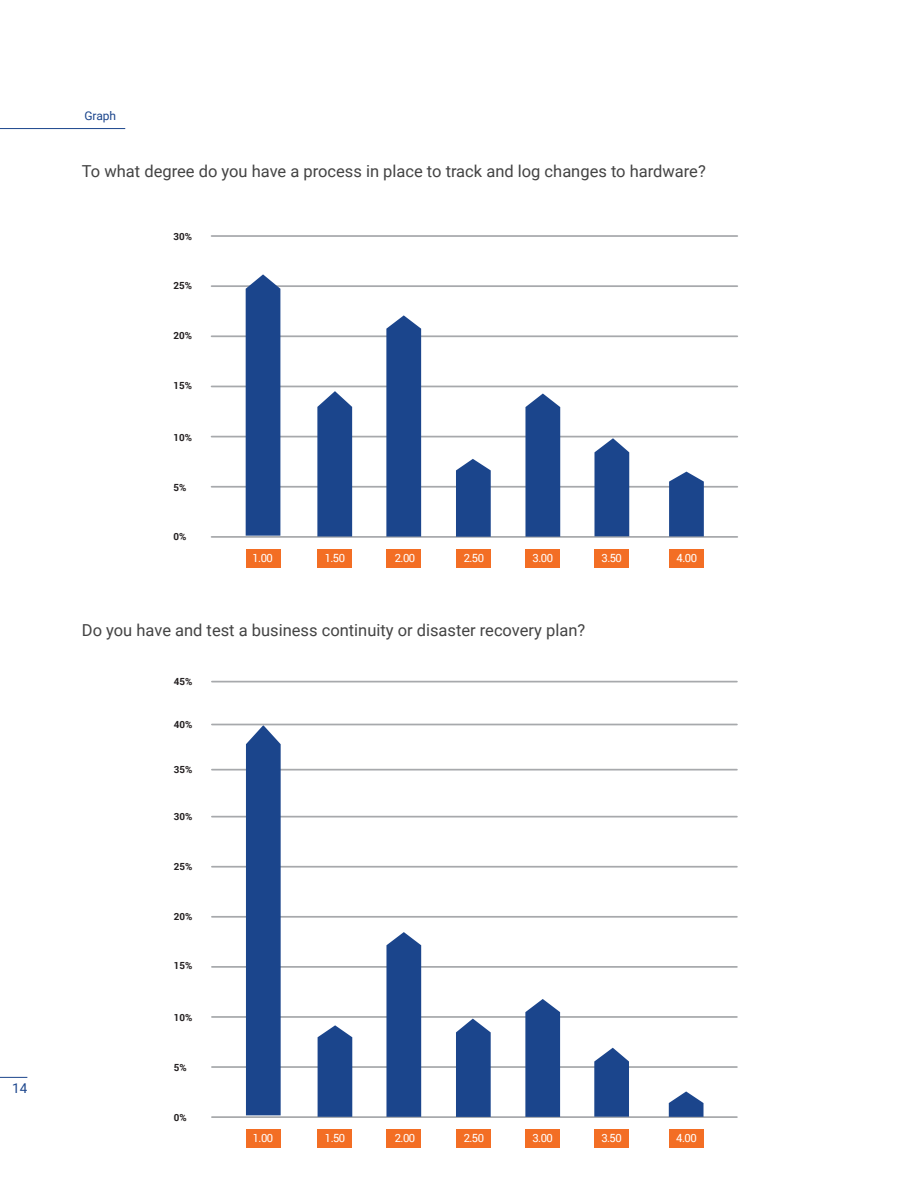
<style>
.page{position:relative;width:918px;height:1188px;background:#fff}
.page>*{position:absolute;margin:0;border:0;box-sizing:border-box;transform-origin:0 0}
.t1{font:16.5px "Roboto";color:#434343}
.t2{font:13.5px "Roboto";color:#1b458c}
.t3{font:12px "Roboto";color:#1b458c}
.t4{font:11.25px "Roboto";letter-spacing:-.05em;color:#fff}
.t5{font:700 9.9px "Roboto";color:#231f20}
</style>
<div class="page">
<hr style="left:212px;top:536px;width:525px;height:2px;background:#a7a9ac">
<hr style="left:212px;top:486px;width:525px;height:2px;background:#a7a9ac">
<hr style="left:212px;top:436px;width:525px;height:1px;background:#a7a9ac">
<hr style="left:212px;top:386px;width:525px;height:1px;background:#a7a9ac">
<hr style="left:212px;top:235px;width:525px;height:2px;background:#a7a9ac">
<hr style="left:212px;top:335px;width:525px;height:2px;background:#a7a9ac">
<hr style="left:212px;top:285px;width:525px;height:2px;background:#a7a9ac">
<div style="left:525px;top:549px;width:35px;height:18px;background:#f36e24"></div>
<div style="left:317px;top:549px;width:35px;height:18px;background:#f36e24"></div>
<div style="left:246px;top:549px;width:35px;height:18px;background:#f36e24"></div>
<div style="left:386px;top:549px;width:35px;height:18px;background:#f36e24"></div>
<div style="left:456px;top:549px;width:35px;height:18px;background:#f36e24"></div>
<div style="left:594px;top:549px;width:35px;height:18px;background:#f36e24"></div>
<svg style="left:456px;top:459px;width:35px;height:78px;background:#2d5495"></svg>
<div style="left:386px;top:315px;width:35px;height:222px;background:#1b458c"></div>
<svg style="left:317px;top:391px;width:35px;height:146px;background:#2a5193"></svg>
<div style="left:246px;top:274px;width:34px;height:262px;background:#1b458c"></div>
<svg style="left:525px;top:394px;width:35px;height:143px;background:#284f92"></svg>
<svg style="left:594px;top:438px;width:35px;height:98px;background:#2e5595"></svg>
<div style="left:669px;top:549px;width:35px;height:18px;background:#f36e24"></div>
<svg style="left:669px;top:472px;width:35px;height:64px;background:#2c5394"></svg>
<hr style="left:212px;top:1116px;width:525px;height:2px;background:#a7a9ac">
<hr style="left:212px;top:1066px;width:525px;height:2px;background:#a7a9ac">
<hr style="left:212px;top:1016px;width:525px;height:2px;background:#a7a9ac">
<hr style="left:212px;top:966px;width:525px;height:2px;background:#a7a9ac">
<hr style="left:212px;top:816px;width:525px;height:2px;background:#a7a9ac">
<hr style="left:212px;top:916px;width:525px;height:2px;background:#a7a9ac">
<hr style="left:212px;top:866px;width:525px;height:2px;background:#a7a9ac">
<div style="left:525px;top:1129px;width:35px;height:19px;background:#f36e24"></div>
<div style="left:318px;top:1129px;width:34px;height:19px;background:#f36e24"></div>
<div style="left:246px;top:1129px;width:35px;height:19px;background:#f36e24"></div>
<div style="left:386px;top:1129px;width:35px;height:19px;background:#f36e24"></div>
<div style="left:456px;top:1129px;width:35px;height:19px;background:#f36e24"></div>
<div style="left:594px;top:1129px;width:35px;height:19px;background:#f36e24"></div>
<hr style="left:212px;top:769px;width:525px;height:2px;background:#a7a9ac">
<svg style="left:456px;top:1019px;width:35px;height:98px;background:#2c5294"></svg>
<svg style="left:386px;top:932px;width:35px;height:185px;background:#264e91"></svg>
<svg style="left:318px;top:1025px;width:34px;height:92px;background:#2a5193"></svg>
<div style="left:246px;top:725px;width:35px;height:390px;background:#1b458c"></div>
<svg style="left:525px;top:999px;width:35px;height:118px;background:#2a5193"></svg>
<svg style="left:594px;top:1048px;width:35px;height:69px;background:#335898"></svg>
<div style="left:669px;top:1129px;width:35px;height:19px;background:#f36e24"></div>
<svg style="left:669px;top:1091px;width:35px;height:26px"></svg>
<hr style="left:212px;top:724px;width:525px;height:1px;background:#a7a9ac">
<hr style="left:212px;top:681px;width:525px;height:1px;background:#a7a9ac">
<hr style="left:0;top:128px;width:125px;height:1px;background:#1b458c">
<svg style="left:0;top:1077px;width:27px;height:1px"></svg>
<p class="t2" style="left:12px;top:1078px;width:17px">14</p>
<p class="t3" style="left:84px;top:108px;width:33px">Graph</p>
<p class="t1" style="left:82px;top:160px;width:625px">To what degree do you have a process in place to track and log changes to hardware?</p>
<p class="t5" style="left:173px;top:229px;width:20px">30%</p>
<p class="t5" style="left:173px;top:279px;width:20px">25%</p>
<p class="t5" style="left:173px;top:329px;width:20px">20%</p>
<p class="t5" style="left:173px;top:378px;width:20px">15%</p>
<p class="t5" style="left:173px;top:430px;width:20px">10%</p>
<p class="t5" style="left:173px;top:480px;width:14px">5%</p>
<p class="t5" style="left:173px;top:530px;width:14px">0%</p>
<p class="t4" style="left:253px;top:550px;width:22px">1.00</p>
<p class="t4" style="left:325px;top:550px;width:22px">1.50</p>
<p class="t4" style="left:395px;top:550px;width:22px">2.00</p>
<p class="t4" style="left:464px;top:550px;width:22px">2.50</p>
<p class="t4" style="left:533px;top:550px;width:22px">3.00</p>
<p class="t4" style="left:602px;top:550px;width:22px">3.50</p>
<p class="t4" style="left:677px;top:550px;width:22px">4.00</p>
<p class="t1" style="left:82px;top:619px;width:505px">Do you have and test a business continuity or disaster recovery plan?</p>
<p class="t5" style="left:174px;top:674px;width:20px">45%</p>
<p class="t5" style="left:174px;top:717px;width:20px">40%</p>
<p class="t5" style="left:174px;top:762px;width:20px">35%</p>
<p class="t5" style="left:174px;top:810px;width:20px">30%</p>
<p class="t5" style="left:174px;top:860px;width:20px">25%</p>
<p class="t5" style="left:174px;top:909px;width:20px">20%</p>
<p class="t5" style="left:174px;top:959px;width:20px">15%</p>
<p class="t5" style="left:174px;top:1011px;width:20px">10%</p>
<p class="t5" style="left:174px;top:1060px;width:14px">5%</p>
<p class="t5" style="left:174px;top:1110px;width:14px">0%</p>
<p class="t4" style="left:253px;top:1130px;width:22px">1.00</p>
<p class="t4" style="left:325px;top:1130px;width:22px">1.50</p>
<p class="t4" style="left:395px;top:1130px;width:22px">2.00</p>
<p class="t4" style="left:464px;top:1130px;width:22px">2.50</p>
<p class="t4" style="left:533px;top:1130px;width:22px">3.00</p>
<p class="t4" style="left:601px;top:1130px;width:22px">3.50</p>
<p class="t4" style="left:676px;top:1130px;width:22px">4.00</p>
</div>
